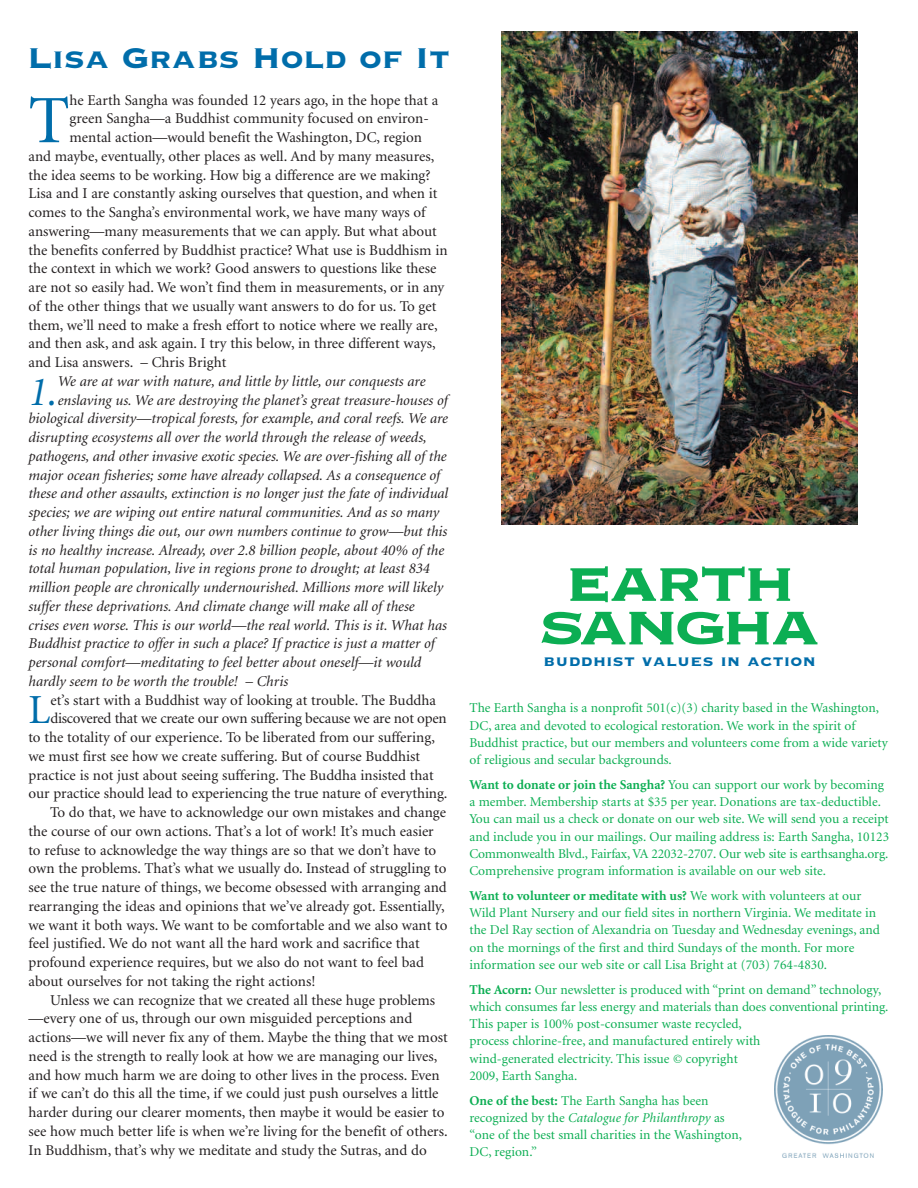
<style>
.page{position:relative;width:918px;height:1188px;background:#fff}
.page>*{position:absolute;margin:0;border:0;box-sizing:border-box;transform-origin:0 0}
.t1{font:67.8px "Minion";color:#006daa}
.t2{font:italic 41.4px "Minion";color:#006daa}
.t3{font:41.4px "Minion";color:#006daa}
.t4{font:37.5px "Copperplate Thirty Three BC";letter-spacing:-.005em;color:#006daa}
.t5{font:19.5px "Copperplate Thirty Three BC";letter-spacing:.01em;color:#006daa}
.t6{font:15px "Minion";color:#231f20}
.t7{font:italic 15px "Minion";color:#231f20}
.t8{font:13.5px/17.2px "Minion";color:#0cae53}
.s1{font-weight:700}
.s2{font-style:italic}
</style>
<div class="page">
<svg style="left:570px;top:566px;width:220px;height:36px"></svg>
<svg style="left:542px;top:612px;width:276px;height:32px"></svg>
<img style="left:501px;top:32px;width:357px;height:493px">
<img style="left:774px;top:1036px;width:108px;height:122px">
<h3 class="t4" style="left:27px;top:33px;width:424px">Lisa Grabs Hold of It</h3>
<h1 class="t1" style="left:28px;top:94px;width:43px">T</h1>
<p class="t6" style="left:70px;top:94px;width:370px">he Earth Sangha was founded 12 years ago, in the hope that a</p>
<p class="t6" style="left:70px;top:113px;width:361px">green Sangha—a Buddhist community focused on environ-</p>
<p class="t6" style="left:70px;top:132px;width:354px">mental action—would benefit the Washington, DC, region</p>
<p class="t6" style="left:28px;top:150px;width:407px">and maybe, eventually, other places as well. And by many measures,</p>
<p class="t6" style="left:28px;top:169px;width:404px">the idea seems to be working. How big a difference are we making?</p>
<p class="t6" style="left:28px;top:188px;width:410px">Lisa and I are constantly asking ourselves that question, and when it</p>
<p class="t6" style="left:28px;top:207px;width:399px">comes to the Sangha’s environmental work, we have many ways of</p>
<p class="t6" style="left:28px;top:225px;width:410px">answering—many measurements that we can apply. But what about</p>
<p class="t6" style="left:28px;top:244px;width:421px">the benefits conferred by Buddhist practice? What use is Buddhism in</p>
<p class="t6" style="left:28px;top:263px;width:410px">the context in which we work? Good answers to questions like these</p>
<p class="t6" style="left:28px;top:282px;width:417px">are not so easily had. We won’t find them in measurements, or in any</p>
<p class="t6" style="left:28px;top:300px;width:409px">of the other things that we usually want answers to do for us. To get</p>
<p class="t6" style="left:28px;top:319px;width:411px">them, we’ll need to make a fresh effort to notice where we really are,</p>
<p class="t6" style="left:28px;top:338px;width:409px">and then ask, and ask again. I try this below, in three different ways,</p>
<p class="t6" style="left:28px;top:357px;width:199px">and Lisa answers. – Chris Bright</p>
<h2 class="t2" style="left:28px;top:375px;width:31px">1.</h2>
<p class="t7" style="left:58px;top:375px;width:369px">We are at war with nature, and little by little, our conquests are</p>
<p class="t7" style="left:58px;top:394px;width:392px">enslaving us. We are destroying the planet’s great treasure-houses of</p>
<p class="t7" style="left:29px;top:413px;width:421px">biological diversity—tropical forests, for example, and coral reefs. We are</p>
<p class="t7" style="left:29px;top:432px;width:400px">disrupting ecosystems all over the world through the release of weeds,</p>
<p class="t7" style="left:29px;top:450px;width:420px">pathogens, and other invasive exotic species. We are over-fishing all of the</p>
<p class="t7" style="left:29px;top:469px;width:413px">major ocean fisheries; some have already collapsed. As a consequence of</p>
<p class="t7" style="left:29px;top:488px;width:421px">these and other assaults, extinction is no longer just the fate of individual</p>
<p class="t7" style="left:29px;top:507px;width:412px">species; we are wiping out entire natural communities. And as so many</p>
<p class="t7" style="left:29px;top:525px;width:420px">other living things die out, our own numbers continue to grow—but this</p>
<p class="t7" style="left:29px;top:544px;width:417px">is no healthy increase. Already, over 2.8 billion people, about 40% of the</p>
<p class="t7" style="left:29px;top:563px;width:403px">total human population, live in regions prone to drought; at least 834</p>
<p class="t7" style="left:29px;top:582px;width:416px">million people are chronically undernourished. Millions more will likely</p>
<p class="t7" style="left:29px;top:600px;width:388px">suffer these deprivations. And climate change will make all of these</p>
<p class="t7" style="left:29px;top:619px;width:420px">crises even worse. This is our world—the real world. This is it. What has</p>
<p class="t7" style="left:29px;top:638px;width:408px">Buddhist practice to offer in such a place? If practice is just a matter of</p>
<p class="t7" style="left:29px;top:657px;width:394px">personal comfort—meditating to feel better about oneself—it would</p>
<p class="t7" style="left:29px;top:675px;width:261px">hardly seem to be worth the trouble! – Chris</p>
<h2 class="t3" style="left:28px;top:694px;width:23px">L</h2>
<p class="t6" style="left:50px;top:694px;width:387px">et’s start with a Buddhist way of looking at trouble. The Buddha</p>
<p class="t6" style="left:50px;top:713px;width:398px">discovered that we create our own suffering because we are not open</p>
<p class="t6" style="left:29px;top:732px;width:408px">to the totality of our experience. To be liberated from our suffering,</p>
<p class="t6" style="left:28px;top:750px;width:393px">we must first see how we create suffering. But of course Buddhist</p>
<p class="t6" style="left:28px;top:769px;width:407px">practice is not just about seeing suffering. The Buddha insisted that</p>
<p class="t6" style="left:28px;top:788px;width:421px">our practice should lead to experiencing the true nature of everything.</p>
<p class="t6" style="left:50px;top:807px;width:397px">To do that, we have to acknowledge our own mistakes and change</p>
<p class="t6" style="left:28px;top:825px;width:407px">the course of our own actions. That’s a lot of work! It’s much easier</p>
<p class="t6" style="left:28px;top:844px;width:409px">to refuse to acknowledge the way things are so that we don’t have to</p>
<p class="t6" style="left:29px;top:863px;width:419px">own the problems. That’s what we usually do. Instead of struggling to</p>
<p class="t6" style="left:28px;top:882px;width:420px">see the true nature of things, we become obsessed with arranging and</p>
<p class="t6" style="left:28px;top:900px;width:418px">rearranging the ideas and opinions that we’ve already got. Essentially,</p>
<p class="t6" style="left:29px;top:919px;width:420px">we want it both ways. We want to be comfortable and we also want to</p>
<p class="t6" style="left:29px;top:938px;width:393px">feel justified. We do not want all the hard work and sacrifice that</p>
<p class="t6" style="left:29px;top:957px;width:397px">profound experience requires, but we also do not want to feel bad</p>
<p class="t6" style="left:29px;top:975px;width:288px">about ourselves for not taking the right actions!</p>
<p class="t6" style="left:50px;top:994px;width:387px">Unless we can recognize that we created all these huge problems</p>
<p class="t6" style="left:29px;top:1013px;width:385px">—every one of us, through our own misguided perceptions and</p>
<p class="t6" style="left:29px;top:1032px;width:421px">actions—we will never fix any of them. Maybe the thing that we most</p>
<p class="t6" style="left:29px;top:1050px;width:410px">need is the strength to really look at how we are managing our lives,</p>
<p class="t6" style="left:29px;top:1069px;width:413px">and how much harm we are doing to other lives in the process. Even</p>
<p class="t6" style="left:29px;top:1088px;width:412px">if we can’t do this all the time, if we could just push ourselves a little</p>
<p class="t6" style="left:29px;top:1107px;width:417px">harder during our clearer moments, then maybe it would be easier to</p>
<p class="t6" style="left:29px;top:1125px;width:421px">see how much better life is when we’re living for the benefit of others.</p>
<p class="t6" style="left:29px;top:1144px;width:400px">In Buddhism, that’s why we meditate and study the Sutras, and do</p>
<h3 class="t5" style="left:543px;top:648px;width:274px">buddhist values in action</h3>
<p class="t8" style="left:469px;top:700px;width:420px">The Earth Sangha is a nonprofit 501(c)(3) charity based in the Washington, DC, area and devoted to ecological restoration. We work in the spirit of Buddhist practice, but our members and volunteers come from a wide variety of religious and secular backgrounds.</p>
<p class="t8" style="left:470px;top:777px;width:421px"><span class="s1">Want to donate or join the Sangha?</span> You can support our work by becoming a member. Membership starts at $35 per year. Donations are tax-deductible.<br>You can mail us a check or donate on our web site. We will send you a receipt and include you in our mailings. Our mailing address is: Earth Sangha, 10123<br>Commonwealth Blvd., Fairfax, VA 22032-2707. Our web site is earthsangha.org.<br>Comprehensive program information is available on our web site.</p>
<p class="t8" style="left:470px;top:888px;width:412px"><span class="s1">Want to volunteer or meditate with us?</span> We work with volunteers at our Wild Plant Nursery and our field sites in northern Virginia. We meditate in the Del Ray section of Alexandria on Tuesday and Wednesday evenings, and on the mornings of the first and third Sundays of the month. For more information see our web site or call Lisa Bright at (703) 764-4830.</p>
<p class="t8" style="left:470px;top:982px;width:421px"><span class="s1">The Acorn:</span> Our newsletter is produced with “print on demand” technology, which consumes far less energy and materials than does conventional printing.<br>This paper is 100% post-consumer waste recycled,<br>process chlorine-free, and manufactured entirely with<br>wind-generated electricity. This issue © copyright<br>2009, Earth Sangha.</p>
<p class="t8" style="left:470px;top:1093px;width:274px"><span class="s1">One of the best:</span> The Earth Sangha has been recognized by the <span class="s2">Catalogue for Philanthropy</span> as “one of the best small charities in the Washington, DC, region.”</p>
</div>
